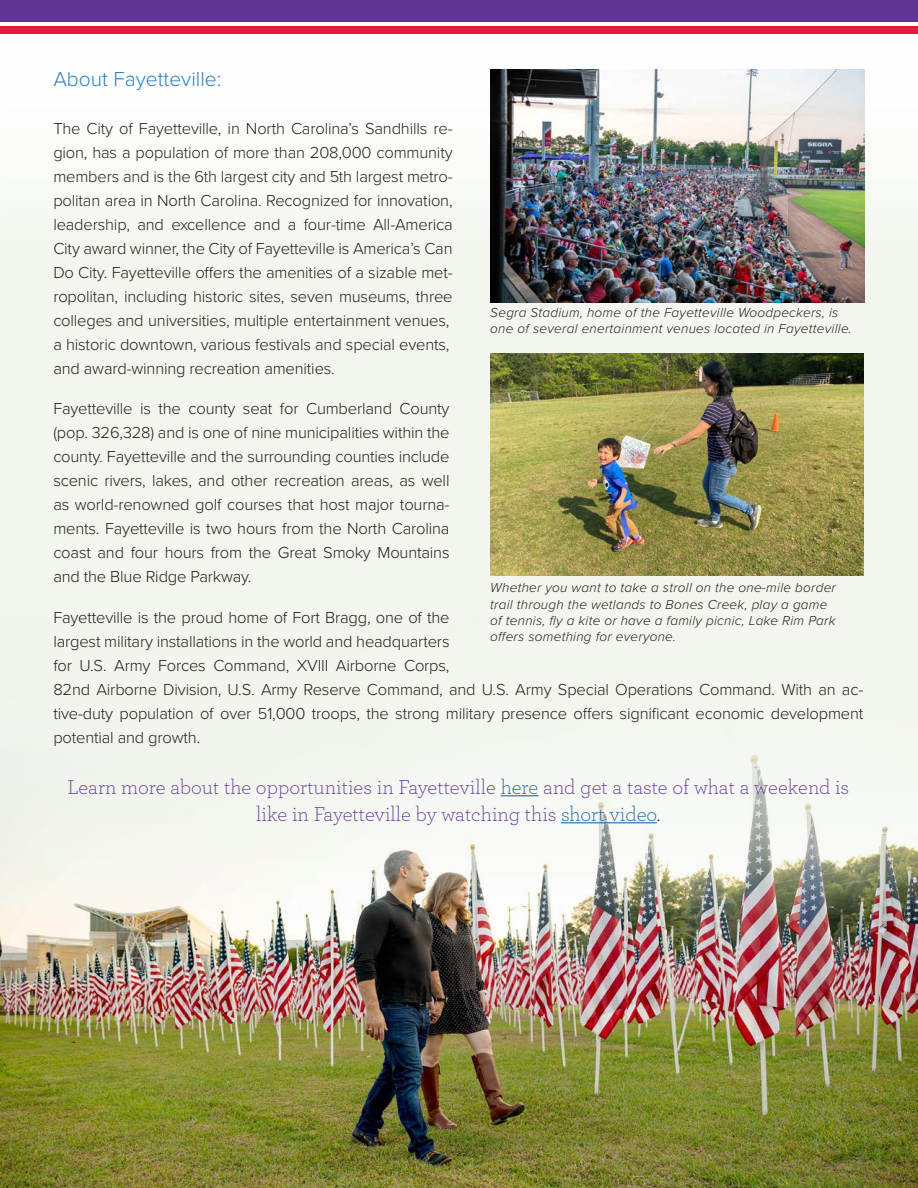
<style>
.page{position:relative;width:918px;height:1188px;background:#fff}
.page>*{position:absolute;margin:0;border:0;box-sizing:border-box;transform-origin:0 0}
.Body_Text{font:300 21px/27px "Archer";color:#603493;text-align:center}
.Body_Text-2{font:300 21px "Proxima Nova";color:#2f7fc2}
.Body_Text-3{font:300 16.5px/24px "Proxima Nova";letter-spacing:-.01em;color:#231f20}
.Photo_caption{font:italic 300 13.5px/16.2px "Proxima Nova";letter-spacing:.02em;color:#231f20}
.s1{color:#175d9e}
.s2{color:#231f20}
</style>
<div class="page">
<div style="left:0;top:0;width:918px;height:21px;background:#603493"></div>
<div style="left:0;top:26px;width:918px;height:8px;background:#de1d3d"></div>
<div style="left:1px;top:35px;width:917px;height:1152px;background:linear-gradient(to right,#f5f8f2,#f5f8f2)"></div>
<img style="left:0;top:594px;width:918px;height:594px">
<hr style="left:501px;top:795px;width:37px;height:1px;background:#175d9e">
<hr style="left:561px;top:822px;width:96px;height:1px;background:#175d9e">
<img style="left:490px;top:69px;width:374px;height:233px">
<img style="left:490px;top:353px;width:373px;height:223px">
<p class="Body_Text-2" style="left:53px;top:63px;width:169px">About Fayetteville:</p>
<p class="Body_Text-3" style="left:53px;top:115px;width:401px">The City of Fayetteville, in North Carolina’s Sandhills re&shy;gion, has a population of more than 208,000 community members and is the 6th largest city and 5th largest metro&shy;politan area in North Carolina. Recognized for innovation, leadership, and excellence and a four-time All-America City award winner, the City of Fayetteville is America’s Can Do City. Fayetteville offers the amenities of a sizable met&shy;ropolitan, including historic sites, seven museums, three colleges and universities, multiple entertainment venues, a historic downtown, various festivals and special events, and award-winning recreation amenities.</p>
<p class="Body_Text-3" style="left:53px;top:396px;width:398px;text-align:justify">Fayetteville is the county seat for Cumberland County (pop. 326,328) and is one of nine municipalities within the county. Fayetteville and the surrounding counties include scenic rivers, lakes, and other recreation areas, as well as world-renowned golf courses that host major tourna&shy;ments. Fayetteville is two hours from the North Carolina coast and four hours from the Great Smoky Mountains and the Blue Ridge Parkway.</p>
<p class="Body_Text-3" style="left:53px;top:604px;width:812px">Fayetteville is the proud home of Fort Bragg, one of the<br>largest military installations in the world and headquarters<br>for U.S. Army Forces Command, XVIII Airborne Corps,<br>82nd Airborne Division, U.S. Army Reserve Command, and U.S. Army Special Operations Command. With an ac&shy;tive-duty population of over 51,000 troops, the strong military presence offers significant economic development potential and growth.</p>
<p class="Body_Text" style="left:67px;top:772px;width:783px">Learn more about the opportunities in Fayetteville <span class="s1">here</span> and get a taste of what a weekend is like in Fayetteville by watching this <span class="s1">short video</span><span class="s2">.</span></p>
<p class="Photo_caption" style="left:490px;top:304px;width:363px">Segra Stadium, home of the Fayetteville Woodpeckers, is one of several enertainment venues located in Fayetteville.</p>
<p class="Photo_caption" style="left:490px;top:579px;width:347px">Whether you want to take a stroll on the one-mile border trail through the wetlands to Bones Creek, play a game of tennis, fly a kite or have a family picnic, Lake Rim Park offers something for everyone.</p>
</div>
